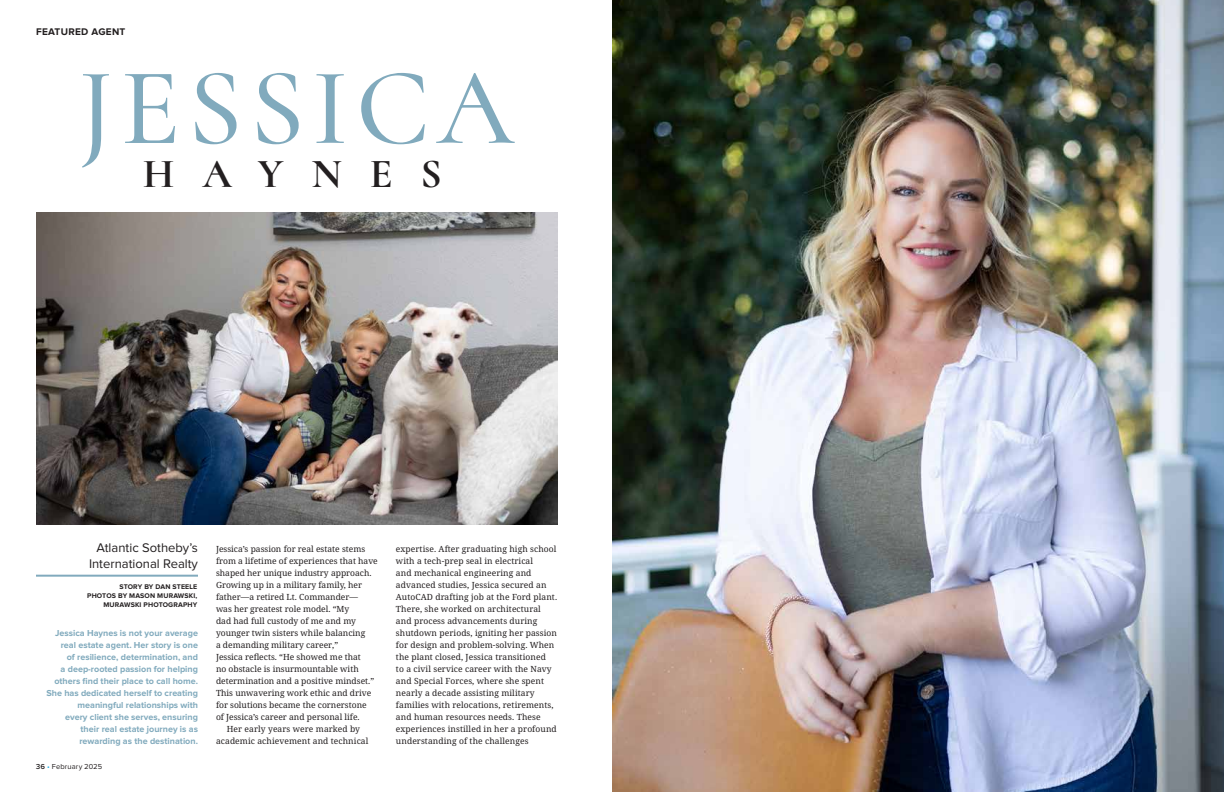
<style>
.page{position:relative;width:1224px;height:792px;background:#fff}
.page>*{position:absolute;margin:0;border:0;box-sizing:border-box;transform-origin:0 0}
.t1{font:500 110.2px "Cormorant";letter-spacing:.065em;color:#81aabd}
.t2{font:700 41.4px "Cormorant";letter-spacing:.675em;color:#231f20}
.t3{font:13px/16px "Proxima Nova";color:#231f20;text-align:center}
.t4{font:700 10px "Proxima Nova";letter-spacing:.03em;color:#231f20}
.t5{font:700 9px/12px "Proxima Nova";color:#81aabd;text-align:right}
.t6{font:8.5px/12px "Avrile Serif";letter-spacing:.01em;color:#231f20}
.t7{font:7.5px "Proxima Nova";letter-spacing:.02em;color:#231f20}
.t8{font:700 7px/9px "Proxima Nova";letter-spacing:.02em;color:#231f20;text-align:right}
.s1{font-weight:600}
.s2{color:#19a8e0}
</style>
<div class="page">
<img style="left:36px;top:212px;width:522px;height:313px">
<hr style="left:36px;top:575px;width:162px;height:2px;background:#81aabd">
<img style="left:612px;top:0;width:612px;height:792px">
<p class="t4" style="left:36px;top:27px;width:91px">FEATURED AGENT</p>
<h1 class="t1" style="left:78px;top:41px;width:438px">JESSICA</h1>
<h2 class="t2" style="left:143px;top:149px;width:301px">HAYNES</h2>
<h3 class="t3" style="left:89px;top:540px;width:110px">Atlantic Sotheby’s<br>International Realty</h3>
<p class="t8" style="left:87px;top:582px;width:112px">STORY BY DAN STEELE<br>PHOTOS BY MASON MURAWSKI,<br>MURAWSKI PHOTOGRAPHY</p>
<p class="t5" style="left:46px;top:627px;width:153px">Jessica Haynes is not your average real estate agent. Her story is one<br>of resilience, determination, and<br>a deep-rooted passion for helping others find their place to call home.<br>She has dedicated herself to creating meaningful relationships with<br>every client she serves, ensuring their real estate journey is as rewarding as the destination.</p>
<p class="t7" style="left:36px;top:762px;width:68px"><span class="s1">36</span> <span class="s2">•</span> February 2025</p>
<p class="t6" style="left:216px;top:543px;width:151px">Jessica’s passion for real estate stems</p>
<p class="t6" style="left:216px;top:555px;width:163px">from a lifetime of experiences that have</p>
<p class="t6" style="left:216px;top:567px;width:157px">shaped her unique industry approach.</p>
<p class="t6" style="left:216px;top:579px;width:148px">Growing up in a military family, her</p>
<p class="t6" style="left:216px;top:591px;width:143px">father—a retired Lt. Commander—</p>
<p class="t6" style="left:216px;top:603px;width:135px">was her greatest role model. “My</p>
<p class="t6" style="left:216px;top:615px;width:142px">dad had full custody of me and my</p>
<p class="t6" style="left:216px;top:627px;width:151px">younger twin sisters while balancing</p>
<p class="t6" style="left:216px;top:639px;width:124px">a demanding military career,”</p>
<p class="t6" style="left:216px;top:651px;width:146px">Jessica reflects. “He showed me that</p>
<p class="t6" style="left:216px;top:663px;width:144px">no obstacle is insurmountable with</p>
<p class="t6" style="left:216px;top:675px;width:160px">determination and a positive mindset.”</p>
<p class="t6" style="left:216px;top:687px;width:157px">This unwavering work ethic and drive</p>
<p class="t6" style="left:216px;top:699px;width:152px">for solutions became the cornerstone</p>
<p class="t6" style="left:216px;top:711px;width:145px">of Jessica’s career and personal life.</p>
<p class="t6" style="left:227px;top:723px;width:135px">Her early years were marked by</p>
<p class="t6" style="left:216px;top:735px;width:154px">academic achievement and technical</p>
<p class="t6" style="left:396px;top:543px;width:163px">expertise. After graduating high school with a tech-prep seal in electrical<br>and mechanical engineering and advanced studies, Jessica secured an AutoCAD drafting job at the Ford plant.<br>There, she worked on architectural and process advancements during shutdown periods, igniting her passion for design and problem-solving. When the plant closed, Jessica transitioned<br>to a civil service career with the Navy and Special Forces, where she spent nearly a decade assisting military families with relocations, retirements, and human resources needs. These experiences instilled in her a profound understanding of the challenges</p>
</div>
